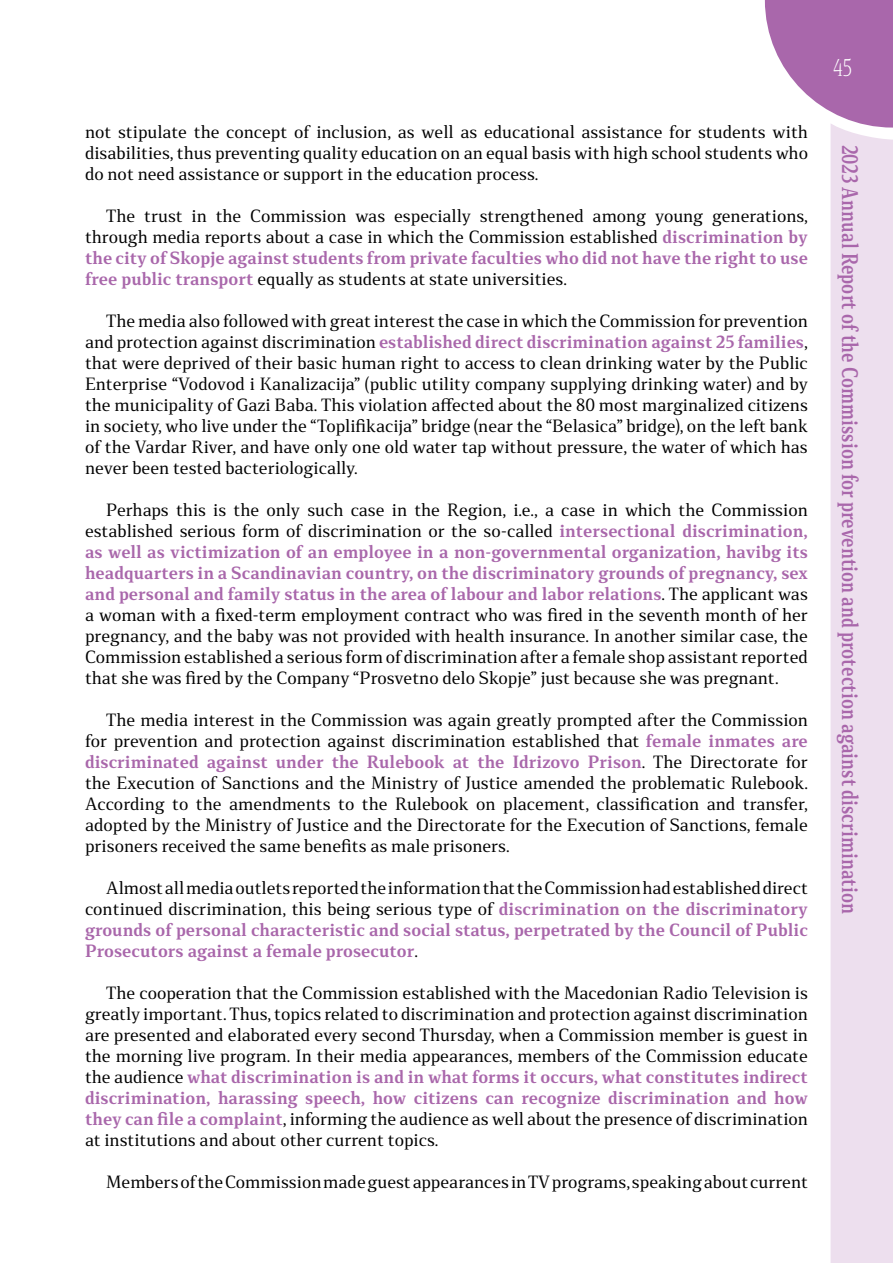
<style>
.page{position:relative;width:893px;height:1263px;background:#fff}
.page>*{position:absolute;margin:0;border:0;box-sizing:border-box;transform-origin:0 0}
.t1{font:300 22.5px "Stobi Serif";color:#fff;scale:.8 1}
.t2{font:700 21px "Stobi Serif";color:#a967ab;scale:.8 1}
.t3{font:16.5px/21px "Stobi Serif";color:#000;text-align:justify}
.t4{font:700 16.5px/21px "Stobi Serif";color:#a967ab;text-align:justify}
.s1{font-weight:700;color:#a967ab}
.s2{font-weight:400;color:#000}
</style>
<div class="page">
<svg style="left:765px;top:0;width:128px;height:128px"></svg>
<div style="left:831px;top:123px;width:62px;height:1140px;background:#eddfee"></div>
<p class="t3" style="left:85px;top:121px;width:724px">not stipulate the concept of inclusion, as well as educational assistance for students with disabilities, thus preventing quality education on an equal basis with high school students who do not need assistance or support in the education process.</p>
<p class="t3" style="left:85px;top:205px;width:724px;text-indent:21px">The trust in the Commission was especially strengthened among young generations, through media reports about a case in which the Commission established <span class="s1">discrimination by the city of Skopje against students from private faculties who did not have the right to use free public transport</span> equally as students at state universities.</p>
<p class="t3" style="left:85px;top:310px;width:724px;text-indent:21px">The media also followed with great interest the case in which the Commission for prevention and protection against discrimination <span class="s1">established direct discrimination against 25 families</span>, that were deprived of their basic human right to access to clean drinking water by the Public Enterprise “Vodovod i Kanalizacija” (public utility company supplying drinking water) and by the municipality of Gazi Baba. This violation affected about the 80 most marginalized citizens in society, who live under the “Toplifikacija” bridge (near the “Belasica” bridge), on the left bank of the Vardar River, and have only one old water tap without pressure, the water of which has never been tested bacteriologically.</p>
<p class="t3" style="left:85px;top:499px;width:724px;text-indent:21px">Perhaps this is the only such case in the Region, i.e., a case in which the Commission established serious form of discrimination or the so-called <span class="s1">intersectional discrimination, as well as victimization of an employee in a non-governmental organization, havibg its headquarters in a Scandinavian country, on the discriminatory grounds of pregnancy, sex and personal and family status in the area of labour and labor relations</span>. The applicant was a woman with a fixed-term employment contract who was fired in the seventh month of her pregnancy, and the baby was not provided with health insurance. In another similar case, the Commission established a serious form of discrimination after a female shop assistant reported that she was fired by the Company “Prosvetno delo Skopje” just because she was pregnant.</p>
<p class="t3" style="left:85px;top:709px;width:724px;text-indent:21px">The media interest in the Commission was again greatly prompted after the Commission for prevention and protection against discrimination established that <span class="s1">female inmates are discriminated against under the Rulebook at the Idrizovo Prison</span>. The Directorate for the Execution of Sanctions and the Ministry of Justice amended the problematic Rulebook.<br>According to the amendments to the Rulebook on placement, classification and transfer, adopted by the Ministry of Justice and the Directorate for the Execution of Sanctions, female prisoners received the same benefits as male prisoners.</p>
<p class="t4" style="left:85px;top:877px;width:724px;text-indent:21px"><span class="s2">Almost all media outlets reported the information that the Commission had established direct continued discrimination, this being serious type of</span> discrimination on the discriminatory grounds of personal characteristic and social status, perpetrated by the Council of Public Prosecutors against a female prosecutor<span class="s2">.</span></p>
<p class="t3" style="left:85px;top:982px;width:724px;text-indent:21px">The cooperation that the Commission established with the Macedonian Radio Television is greatly important. Thus, topics related to discrimination and protection against discrimination are presented and elaborated every second Thursday, when a Commission member is guest in the morning live program. In their media appearances, members of the Commission educate the audience <span class="s1">what discrimination is and in what forms it occurs, what constitutes indirect discrimination, harassing speech, how citizens can recognize discrimination and how they can file a complaint</span>, informing the audience as well about the presence of discrimination at institutions and about other current topics.</p>
<p class="t3" style="left:106px;top:1171px;width:703px">Members of the Commission made guest appearances in TV programs, speaking about current</p>
<h1 class="t1" style="left:833px;top:52px;width:25px">45</h1>
<p class="t2" style="left:865px;top:145px;width:963px;rotate:90deg">2023 Annual Report of the Commission for prevention and protection against discrimination</p>
</div>
